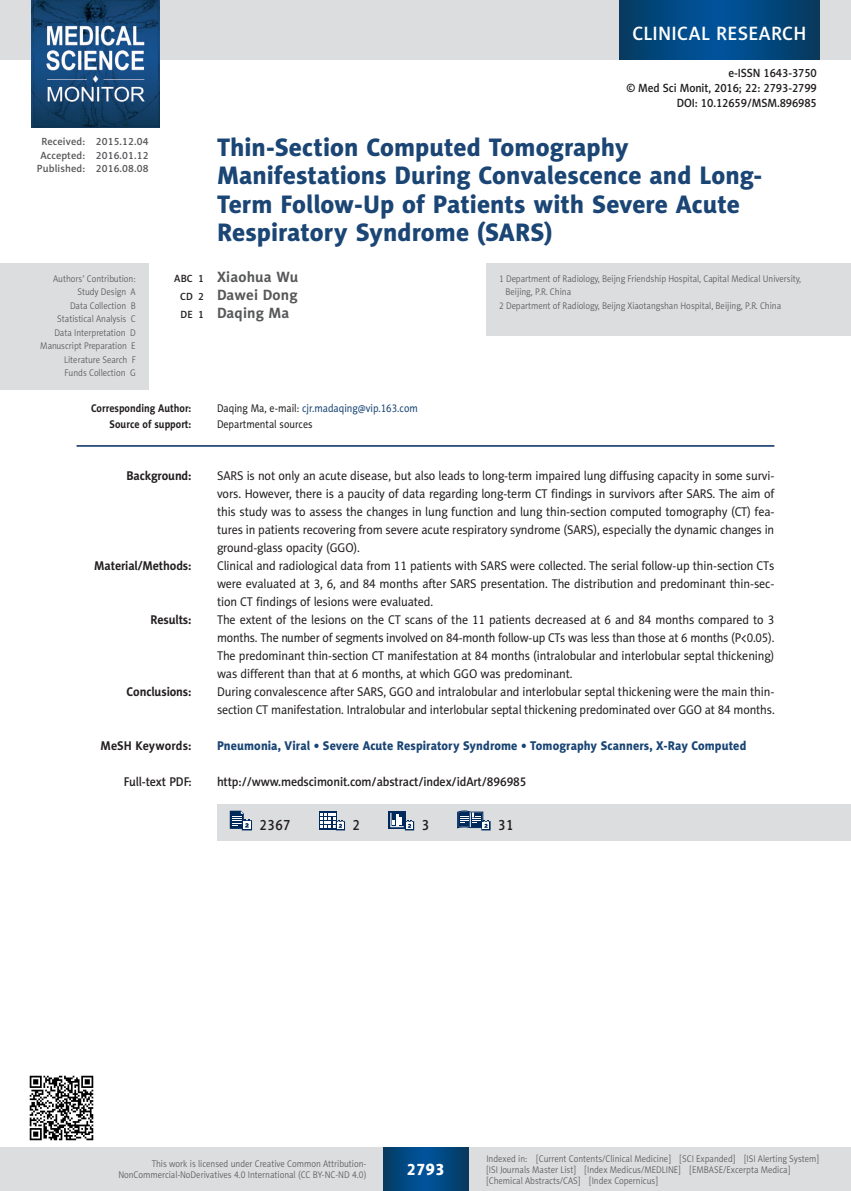
<style>
.page{position:relative;width:851px;height:1191px;background:#fff}
.page>*{position:absolute;margin:0;border:0;box-sizing:border-box;transform-origin:0 0}
.MSM_Tytul{font:25.5px/28.5px "Naomi Sans EFN Heavy";color:#1a4574}
.t1{font:19.5px "Naomi Sans EFN Medium";letter-spacing:.015em;color:#fff}
.t2{font:16.5px "Naomi Sans EFN Heavy";color:#fff}
.MSM_Autorzy{font:700 15px "Naomi Sans EFN";letter-spacing:.01em;color:#57585a}
.MSM_dane{font:15px "Naomi Sans EFN Medium";letter-spacing:.03em;color:#231f20;scale:.9 1}
.MSM_Summary_body{font:12.75px/18px "Naomi Sans EFN";letter-spacing:-.01em;color:#231f20;text-align:justify;scale:.95 1}
.MSM_keywords{font:12.75px "Naomi Sans EFN Heavy";letter-spacing:.005em;color:#1a4574;scale:.95 1}
.MSM_full_text_pdf{font:12.75px "Naomi Sans EFN Medium";letter-spacing:-.01em;color:#231f20;scale:.95 1}
.MSM_Summary_body-2{font:700 12.75px "Naomi Sans EFN";letter-spacing:-.01em;color:#231f20;scale:.95 1}
.MSM_keywords-2{font:700 12.75px "Naomi Sans EFN";letter-spacing:.005em;color:#231f20;scale:.95 1}
.MSM_full_text_pdf-2{font:12px "Naomi Sans EFN Medium";letter-spacing:-.01em;color:#231f20;scale:.95 1}
.MSM_Adres{font:11.25px "Naomi Sans EFN";color:#1a4574;scale:.9 1}
.MSM_Adres-2{font:700 11.25px "Naomi Sans EFN";color:#231f20;scale:.9 1}
.MSM_Support{font:11.25px "Naomi Sans EFN";color:#231f20;scale:.9 1}
.MSM_Support-2{font:700 11.25px "Naomi Sans EFN";color:#231f20;scale:.9 1}
.t3{font:10.5px "Naomi Sans EFN Medium";letter-spacing:.01em;color:#57585a}
.MSM_Afiliacja{font:9.75px/11.2px "Naomi Sans EFN Light";color:#57585a;scale:.9 1}
.s1{font-family:"Naomi Sans EFN Medium";font-weight:400;font-size:10.5px;color:#231f20}
.s2{color:#231f20}
</style>
<div class="page">
<div style="left:217px;top:804px;width:633px;height:36px;background:#dcdddf"></div>
<svg style="left:230px;top:810px;width:22px;height:20px"></svg>
<div style="left:319px;top:811px;width:17px;height:18px;background:#00295c"></div>
<svg style="left:320px;top:812px;width:25px;height:18px"></svg>
<div style="left:388px;top:811px;width:18px;height:18px;background:#00295c"></div>
<svg style="left:390px;top:813px;width:24px;height:17px"></svg>
<svg style="left:457px;top:810px;width:33px;height:20px"></svg>
<hr style="left:77px;top:445px;width:697px;height:2px;background:#00295c">
<div style="left:0;top:264px;width:148px;height:126px;background:#dcdddf"></div>
<div style="left:486px;top:264px;width:364px;height:72px;background:#dcdddf"></div>
<img style="left:29px;top:1075px;width:65px;height:66px">
<div style="left:0;top:1148px;width:850px;height:43px;background:#dcdddf"></div>
<svg style="left:383px;top:1147px;width:85px;height:43px;background:#02477e"></svg>
<div style="left:0;top:0;width:850px;height:60px;background:#dcdddf"></div>
<svg style="left:619px;top:0;width:200px;height:60px;background:#02477e"></svg>
<img style="left:32px;top:0;width:127px;height:128px">
<h2 class="t1" style="left:632px;top:22px;width:175px">CLINICAL RESEARCH</h2>
<p class="t3" style="left:41px;top:136px;width:109px">Received: 2015.12.04</p>
<p class="t3" style="left:40px;top:149px;width:110px">Accepted: 2016.01.12</p>
<p class="t3" style="left:37px;top:163px;width:113px">Published: 2016.08.08</p>
<p class="MSM_Afiliacja" style="left:53px;top:273px;width:93px">Authors’ Contribution:</p>
<p class="MSM_Afiliacja" style="left:77px;top:286px;width:66px">Study Design A</p>
<p class="MSM_Afiliacja" style="left:70px;top:300px;width:74px">Data Collection B</p>
<p class="MSM_Afiliacja" style="left:57px;top:313px;width:89px">Statistical Analysis C</p>
<p class="MSM_Afiliacja" style="left:54px;top:327px;width:92px">Data Interpretation D</p>
<p class="MSM_Afiliacja" style="left:40px;top:340px;width:107px">Manuscript Preparation E</p>
<p class="MSM_Afiliacja" style="left:64px;top:354px;width:81px">Literature Search F</p>
<p class="MSM_Afiliacja" style="left:65px;top:367px;width:80px">Funds Collection G</p>
<p class="MSM_full_text_pdf-2" style="left:728px;top:66px;width:95px">e-ISSN 1643-3750</p>
<p class="MSM_full_text_pdf-2" style="left:626px;top:81px;width:202px">© Med Sci Monit, 2016; 22: 2793-2799</p>
<p class="MSM_full_text_pdf-2" style="left:676px;top:96px;width:149px">DOI: 10.12659/MSM.896985</p>
<p class="MSM_Tytul" style="left:217px;top:132px;width:546px">Thin-Section Computed Tomography Manifestations During Convalescence and Long-Term Follow-Up of Patients with Severe Acute Respiratory Syndrome (SARS)</p>
<p class="MSM_Autorzy" style="left:174px;top:268px;width:125px"><span class="s1">ABC 1</span> Xiaohua Wu</p>
<p class="MSM_Autorzy" style="left:180px;top:286px;width:119px"><span class="s1">CD 2</span> Dawei Dong</p>
<p class="MSM_Autorzy" style="left:180px;top:304px;width:110px"><span class="s1">DE 1</span> Daqing Ma</p>
<p class="MSM_Afiliacja" style="left:505px;top:272px;width:330px;line-height:13.5px;text-indent:-6px">1 Department of Radiology, Beijng Friendship Hospital, Capital Medical University,<br>Beijing, P.R. China</p>
<p class="MSM_Afiliacja" style="left:499px;top:300px;width:315px">2 Department of Radiology, Beijng Xiaotangshan Hospital, Beijing, P.R. China</p>
<p class="MSM_Adres-2" style="left:91px;top:402px;width:113px">Corresponding Author:</p>
<p class="MSM_Adres" style="left:217px;top:402px;width:225px"><span class="s2">Daqing Ma, e-mail:</span> cjr.madaqing@vip.163.com</p>
<p class="MSM_Support-2" style="left:110px;top:418px;width:92px">Source of support:</p>
<p class="MSM_Support" style="left:217px;top:418px;width:108px">Departmental sources</p>
<p class="MSM_Summary_body-2" style="left:126px;top:468px;width:70px">Background:</p>
<p class="MSM_Summary_body" style="left:217px;top:467px;width:588px">SARS is not only an acute disease, but also leads to long-term impaired lung diffusing capacity in some survi&shy;vors. However, there is a paucity of data regarding long-term CT findings in survivors after SARS. The aim of this study was to assess the changes in lung function and lung thin-section computed tomography (CT) fea&shy;tures in patients recovering from severe acute respiratory syndrome (SARS), especially the dynamic changes in ground-glass opacity (GGO).</p>
<p class="MSM_Summary_body-2" style="left:94px;top:558px;width:104px">Material/Methods:</p>
<p class="MSM_Summary_body" style="left:217px;top:557px;width:588px">Clinical and radiological data from 11 patients with SARS were collected. The serial follow-up thin-section CTs were evaluated at 3, 6, and 84 months after SARS presentation. The distribution and predominant thin-sec&shy;tion CT findings of lesions were evaluated.</p>
<p class="MSM_Summary_body-2" style="left:150px;top:612px;width:45px">Results:</p>
<p class="MSM_Summary_body" style="left:217px;top:611px;width:588px">The extent of the lesions on the CT scans of the 11 patients decreased at 6 and 84 months compared to 3 months. The number of segments involved on 84-month follow-up CTs was less than those at 6 months (P&lt;0.05).<br>The predominant thin-section CT manifestation at 84 months (intralobular and interlobular septal thickening) was different than that at 6 months, at which GGO was predominant.</p>
<p class="MSM_Summary_body-2" style="left:127px;top:684px;width:70px">Conclusions:</p>
<p class="MSM_Summary_body" style="left:217px;top:683px;width:588px">During convalescence after SARS, GGO and intralobular and interlobular septal thickening were the main thin&shy;section CT manifestation. Intralobular and interlobular septal thickening predominated over GGO at 84 months.</p>
<p class="MSM_keywords-2" style="left:100px;top:738px;width:97px">MeSH Keywords:</p>
<p class="MSM_keywords" style="left:217px;top:738px;width:558px">Pneumonia, Viral • Severe Acute Respiratory Syndrome • Tomography Scanners, X-Ray Computed</p>
<p class="MSM_full_text_pdf" style="left:124px;top:774px;width:73px">Full-text PDF:</p>
<p class="MSM_full_text_pdf" style="left:217px;top:774px;width:327px">http://www.medscimonit.com/abstract/index/idArt/896985</p>
<p class="MSM_dane" style="left:259px;top:816px;width:36px">2367</p>
<p class="MSM_dane" style="left:352px;top:816px;width:10px">2</p>
<p class="MSM_dane" style="left:421px;top:816px;width:10px">3</p>
<p class="MSM_dane" style="left:498px;top:816px;width:19px">31</p>
<p class="MSM_Afiliacja" style="left:118px;top:1158px;width:277px;text-align:right">This work is licensed under Creative Common Attribution-<br>NonCommercial-NoDerivatives 4.0 International (CC BY-NC-ND 4.0)</p>
<p class="t2" style="left:406px;top:1159px;width:40px">2793</p>
<p class="MSM_Afiliacja" style="left:486px;top:1152px;width:371px">Indexed in: [Current Contents/Clinical Medicine] [SCI Expanded] [ISI Alerting System] [ISI Journals Master List] [Index Medicus/MEDLINE] [EMBASE/Excerpta Medica] [Chemical Abstracts/CAS] [Index Copernicus]</p>
</div>
